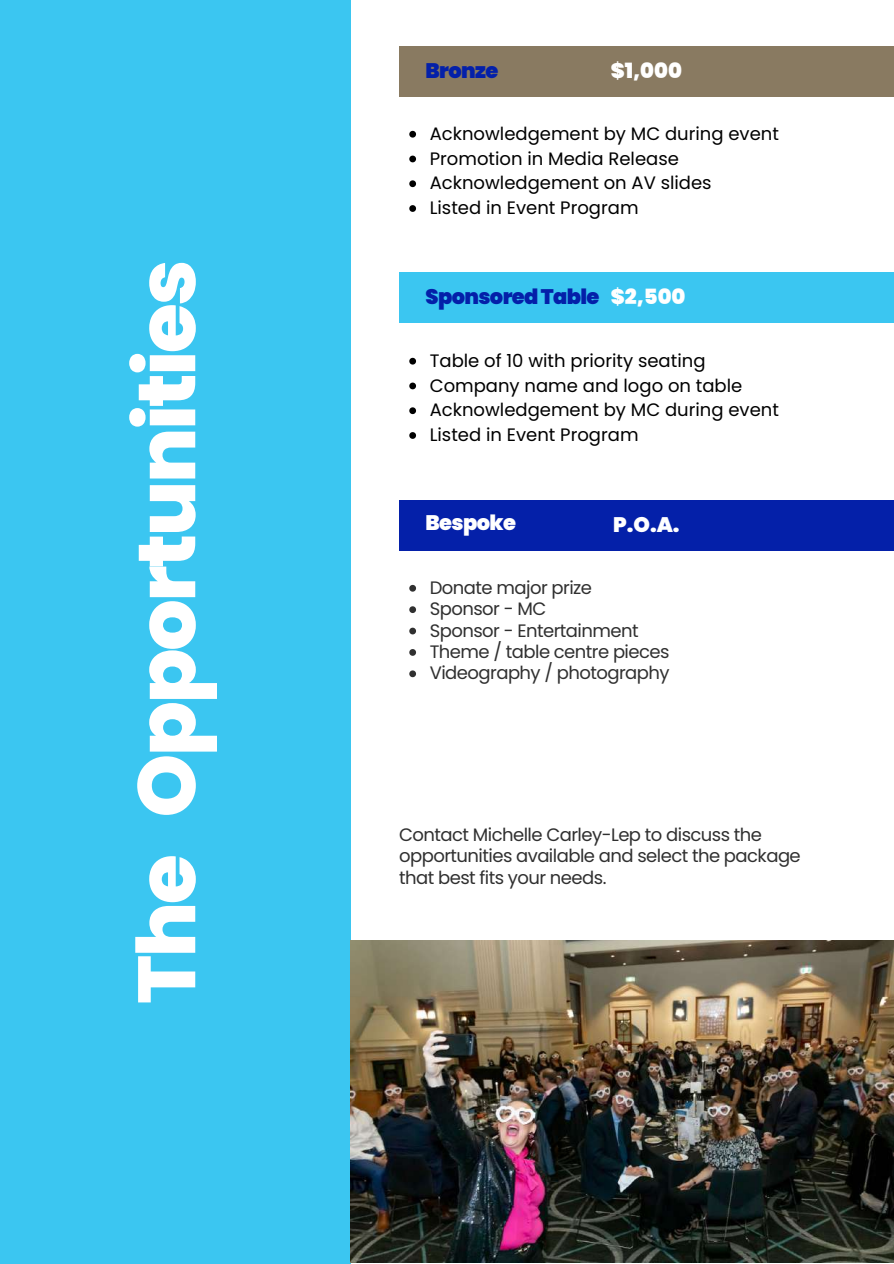
<style>
.page{position:relative;width:894px;height:1264px;background:#fff}
.page>*{position:absolute;margin:0;border:0;box-sizing:border-box;transform-origin:0 0}
.t1{font:800 81px "Poppins";letter-spacing:-.03em;color:#fff}
.t2{font:900 21px "Poppins";letter-spacing:-.03em;color:#0420a9}
.t3{font:900 21px "Poppins";letter-spacing:-.03em;color:#fff}
.t4{font:18px/24.8px "Poppins";color:#000}
.t5{font:18px/21.3px "Poppins";letter-spacing:-.03em;color:#303030}
.s1{color:#fff}
</style>
<div class="page">
<div style="left:0;top:0;width:351px;height:1263px;background:#3bc6f1"></div>
<div style="left:399px;top:273px;width:494px;height:50px;background:#3bc6f1"></div>
<svg style="left:409px;top:358px;width:7px;height:6px"></svg>
<svg style="left:409px;top:382px;width:7px;height:7px"></svg>
<svg style="left:409px;top:407px;width:7px;height:7px"></svg>
<svg style="left:409px;top:432px;width:7px;height:7px"></svg>
<div style="left:399px;top:46px;width:494px;height:50px;background:#897a61"></div>
<svg style="left:409px;top:131px;width:7px;height:7px"></svg>
<svg style="left:409px;top:156px;width:7px;height:6px"></svg>
<svg style="left:409px;top:180px;width:7px;height:7px"></svg>
<svg style="left:409px;top:205px;width:7px;height:7px"></svg>
<div style="left:399px;top:500px;width:494px;height:50px;background:#0420a9"></div>
<svg style="left:409px;top:585px;width:7px;height:6px"></svg>
<svg style="left:409px;top:606px;width:7px;height:7px"></svg>
<svg style="left:409px;top:627px;width:7px;height:7px"></svg>
<svg style="left:409px;top:649px;width:7px;height:6px"></svg>
<svg style="left:409px;top:670px;width:7px;height:7px"></svg>
<img style="left:351px;top:940px;width:542px;height:322px">
<h1 class="t1" style="left:110px;top:1003px;width:745px;rotate:-90deg">The Opportunities</h1>
<p class="t2" style="left:425px;top:56px;width:74px">Bronze</p>
<p class="t3" style="left:610px;top:55px;width:73px">$1,000</p>
<p class="t4" style="left:429px;top:121px;width:350px">Acknowledgement by MC during event<br>Promotion in Media Release<br>Acknowledgement on AV slides<br>Listed in Event Program</p>
<p class="t2" style="left:425px;top:282px;width:261px">SponsoredTable <span class="s1">$2,500</span></p>
<p class="t4" style="left:429px;top:348px;width:350px">Table of 10 with priority seating<br>Company name and logo on table<br>Acknowledgement by MC during event<br>Listed in Event Program</p>
<p class="t3" style="left:425px;top:508px;width:92px">Bespoke</p>
<p class="t3" style="left:613px;top:509px;width:68px">P.O.A.</p>
<p class="t5" style="left:429px;top:577px;width:241px">Donate major prize<br>Sponsor - MC<br>Sponsor - Entertainment<br>Theme / table centre pieces<br>Videography / photography</p>
<p class="t5" style="left:399px;top:823px;width:403px">Contact Michelle Carley-Lep to discuss the opportunities available and select the package that best fits your needs.</p>
</div>
